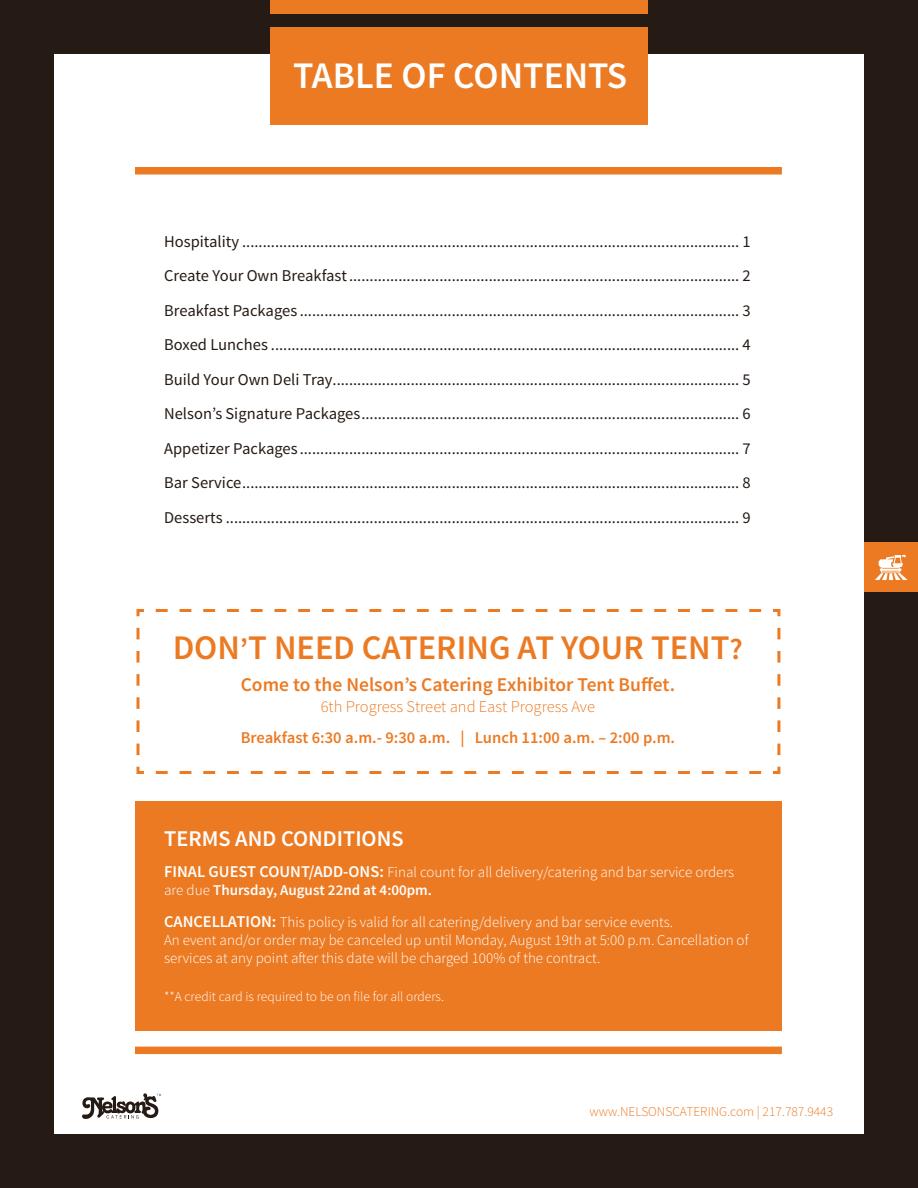
<style>
.page{position:relative;width:918px;height:1188px;background:#251a14}
.page>*{position:absolute;margin:0;border:0;box-sizing:border-box;transform-origin:0 0}
.t1{font:600 37.5px "Source Sans Pro";color:#fff}
.t2{font:600 34.5px "Source Sans Pro";color:#ec7a23}
.t3{font:600 22.5px "Source Sans Pro";color:#fff}
.t4{font:600 19.5px "Source Sans Pro";color:#ec7a23}
.t5{font:16.5px/34.5px "Source Sans Pro";color:#251a14;text-align:justify}
.t6{font:600 16.5px "Source Sans Pro";color:#ec7a23}
.t7{font:300 16.5px "Source Sans Pro";color:#ec7a23}
.t8{font:300 15px/18px "Source Sans Pro";color:#fff}
.t9{font:300 13.5px "Source Sans Pro";color:#fff}
.t10{font:300 13.5px "Source Sans Pro";color:#ec7a23}
.s1{font-size:30px}
.s2{font-weight:600;font-size:16.5px}
.s3{font-weight:600}
</style>
<div class="page">
<div style="left:54px;top:54px;width:810px;height:1080px;background:#fff"></div>
<svg style="left:82px;top:1093px;width:79px;height:26px"></svg>
<div style="left:136px;top:801px;width:646px;height:229px;background:#ec7a23"></div>
<div style="left:270px;top:27px;width:378px;height:97px;background:#ec7a23"></div>
<div style="left:135px;top:167px;width:647px;height:8px;background:#ec7a23"></div>
<div style="left:864px;top:542px;width:54px;height:50px;background:#ec7a23"></div>
<div style="left:270px;top:0;width:378px;height:14px;background:#ec7a23"></div>
<div style="left:135px;top:1047px;width:647px;height:7px;background:#ec7a23"></div>
<svg style="left:875px;top:555px;width:33px;height:25px"></svg>
<svg style="left:136px;top:609px;width:645px;height:165px"></svg>
<h1 class="t1" style="left:293px;top:52px;width:335px">TABLE OF CONTENTS</h1>
<p class="t5" style="left:164px;top:225px;width:588px">Hospitality ......................................................................................................................... 1<br>Create Your Own Breakfast............................................................................................... 2<br>Breakfast Packages ........................................................................................................... 3<br>Boxed Lunches .................................................................................................................. 4<br>Build Your Own Deli Tray................................................................................................... 5<br>Nelson’s Signature Packages............................................................................................ 6<br>Appetizer Packages ........................................................................................................... 7<br>Bar Service......................................................................................................................... 8<br>Desserts ............................................................................................................................. 9</p>
<h2 class="t2" style="left:173px;top:626px;width:571px">DON<span class="s1">’</span>T NEED CATERING AT YOUR TENT<span class="s1">?</span></h2>
<p class="t4" style="left:241px;top:672px;width:436px">Come to the Nelson’s Catering Exhibitor Tent Buffet.</p>
<p class="t7" style="left:321px;top:696px;width:276px">6th Progress Street and East Progress Ave</p>
<p class="t6" style="left:241px;top:727px;width:436px">Breakfast 6:30 a.m.- 9:30 a.m. | Lunch 11:00 a.m. – 2:00 p.m.</p>
<h3 class="t3" style="left:164px;top:824px;width:241px">TERMS AND CONDITIONS</h3>
<p class="t8" style="left:164px;top:863px;width:572px"><span class="s2">FINAL GUEST COUNT/ADD-ONS:</span> Final count for all delivery/catering and bar service orders are due <span class="s3">Thursday, August 22nd at 4:00pm.</span></p>
<p class="t8" style="left:164px;top:913px;width:586px"><span class="s2">CANCELLATION:</span> This policy is valid for all catering/delivery and bar service events.<br>An event and/or order may be canceled up until Monday, August 19th at 5:00 p.m. Cancellation of services at any point after this date will be charged 100% of the contract.</p>
<p class="t9" style="left:164px;top:988px;width:281px">**A credit card is required to be on file for all orders.</p>
<p class="t10" style="left:590px;top:1104px;width:245px">www.NELSONSCATERING.com | 217.787.9443</p>
</div>
